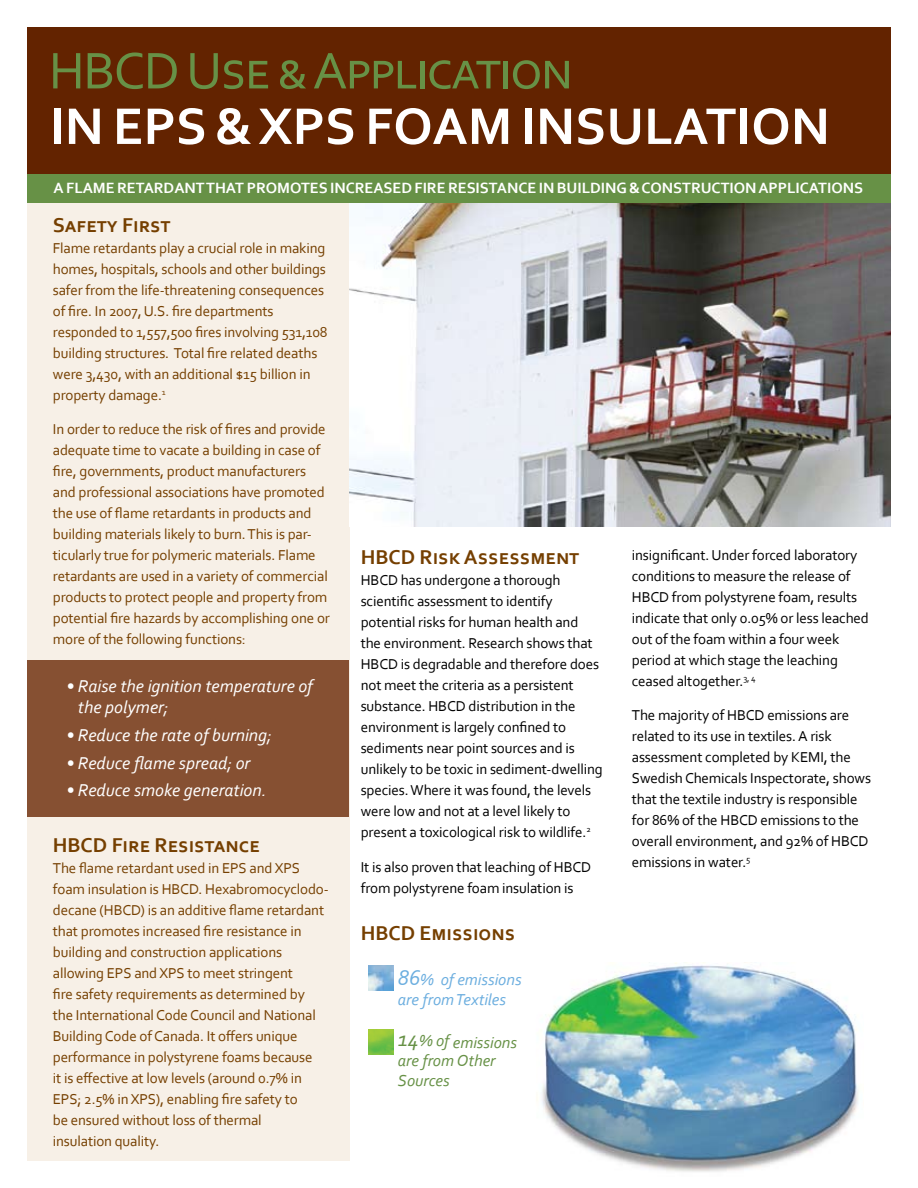
<style>
.page{position:relative;width:918px;height:1188px;background:#fff}
.page>*{position:absolute;margin:0;border:0;box-sizing:border-box;transform-origin:0 0}
.t1{font:700 54px "Corbel";color:#fff}
.t2{font:54px "Corbel";letter-spacing:-.03em;color:#679146}
.t3{font:700 21px "Corbel";color:#753f00}
.t4{font:italic 18px/21px "Corbel";color:#fff}
.t5{font:italic 16.65px/18.5px "Corbel";color:#679146}
.t6{font:italic 16.65px/20px "Corbel";color:#6caedf}
.t7{font:700 15.6px "Corbel";letter-spacing:-.005em;color:#fff}
.t8{font:15px/21px "Corbel";letter-spacing:-.01em;color:#753f00}
.t9{font:15px/21px "Corbel";letter-spacing:-.01em;color:#000}
.s1{font-size:22.2px}
</style>
<div class="page">
<img style="left:537px;top:962px;width:321px;height:210px">
<img style="left:369px;top:1030px;width:24px;height:25px">
<img style="left:369px;top:966px;width:24px;height:25px">
<div style="left:27px;top:202px;width:323px;height:959px;background:#f7f0e7"></div>
<div style="left:27px;top:660px;width:322px;height:157px;background:#865032"></div>
<img style="left:350px;top:202px;width:541px;height:324px">
<div style="left:27px;top:27px;width:864px;height:147px;background:#632300"></div>
<div style="left:27px;top:174px;width:864px;height:28px;background:#679146"></div>
<h1 class="t2" style="left:49px;top:37px;width:526px">HBCD Use &amp; Application</h1>
<h1 class="t1" style="left:50px;top:93px;width:782px">IN EPS &amp; XPS FOAM I NSULATION</h1>
<p class="t7" style="left:53px;top:178px;width:809px">A FLAME RETARDANT THAT PROMOTES INCREASED FIRE RESISTANCE IN BUILDING &amp; CONSTRUCTION APPLICATIONS</p>
<h2 class="t3" style="left:53px;top:212px;width:119px">SAFETY FIRST</h2>
<p class="t8" style="left:53px;top:237px;width:276px">Flame retardants play a crucial role in making homes, hospitals, schools and other buildings safer from the life-threatening consequences of fire. In 2007, U.S. fire departments responded to 1,557,500 fires involving 531,108 building structures. Total fire related deaths were 3,430, with an additional $15 billion in property damage.<sup>1</sup></p>
<p class="t8" style="left:53px;top:418px;width:279px">In order to reduce the risk of fires and provide adequate time to vacate a building in case of fire, governments, product manufacturers and professional associations have promoted the use of flame retardants in products and building materials likely to burn. This is par&shy;ticularly true for polymeric materials. Flame retardants are used in a variety of commercial products to protect people and property from potential fire hazards by accomplishing one or more of the following functions:</p>
<p class="t4" style="left:78px;top:675px;width:237px;text-indent:-12px">• Raise the ignition temperature of the polymer;</p>
<p class="t4" style="left:66px;top:724px;width:207px">• Reduce the rate of burning;</p>
<p class="t4" style="left:66px;top:752px;width:185px">• Reduce flame spread; or</p>
<p class="t4" style="left:66px;top:780px;width:202px">• Reduce smoke generation.</p>
<h2 class="t3" style="left:53px;top:832px;width:209px">HBCD FIRE RESISTANCE</h2>
<p class="t8" style="left:53px;top:857px;width:277px">The flame retardant used in EPS and XPS foam insulation is HBCD. Hexabromocyclodo&shy;decane (HBCD) is an additive flame retardant that promotes increased fire resistance in building and construction applications allowing EPS and XPS to meet stringent<br>fire safety requirements as determined by the International Code Council and National Building Code of Canada. It offers unique performance in polystyrene foams because<br>it is effective at low levels (around 0.7% in EPS; 2.5% in XPS), enabling fire safety to<br>be ensured without loss of thermal<br>insulation quality.</p>
<p class="t9" style="left:632px;top:544px;width:239px">insignificant. Under forced laboratory conditions to measure the release of HBCD from polystyrene foam, results indicate that only 0.05% or less leached out of the foam within a four week period at which stage the leaching ceased altogether.<sup>3,</sup> <sup>4</sup></p>
<p class="t9" style="left:632px;top:704px;width:241px">The majority of HBCD emissions are related to its use in textiles. A risk assessment completed by KEMI, the Swedish Chemicals Inspectorate, shows that the textile industry is responsible for 86% of the HBCD emissions to the overall environment, and 92% of HBCD emissions in water.<sup>5</sup></p>
<h2 class="t3" style="left:361px;top:544px;width:220px">HBCD RISK ASSESSMENT</h2>
<p class="t9" style="left:361px;top:569px;width:244px">HBCD has undergone a thorough scientific assessment to identify potential risks for human health and<br>the environment. Research shows that HBCD is degradable and therefore does not meet the criteria as a persistent substance. HBCD distribution in the environment is largely confined to sediments near point sources and is unlikely to be toxic in sediment-dwelling species. Where it was found, the levels were low and not at a level likely to present a toxicological risk to wildlife.<sup>2</sup></p>
<p class="t9" style="left:361px;top:856px;width:232px">It is also proven that leaching of HBCD from polystyrene foam insulation is</p>
<h2 class="t3" style="left:361px;top:920px;width:156px">HBCD EMISSIONS</h2>
<p class="t6" style="left:398px;top:969px;width:125px"><span class="s1">86</span>% of emissions are from Textiles</p>
<p class="t5" style="left:398px;top:1033px;width:121px"><span class="s1">14</span>% of emissions are from Other</p>
<p class="t5" style="left:398px;top:1071px;width:53px">Sources</p>
</div>
